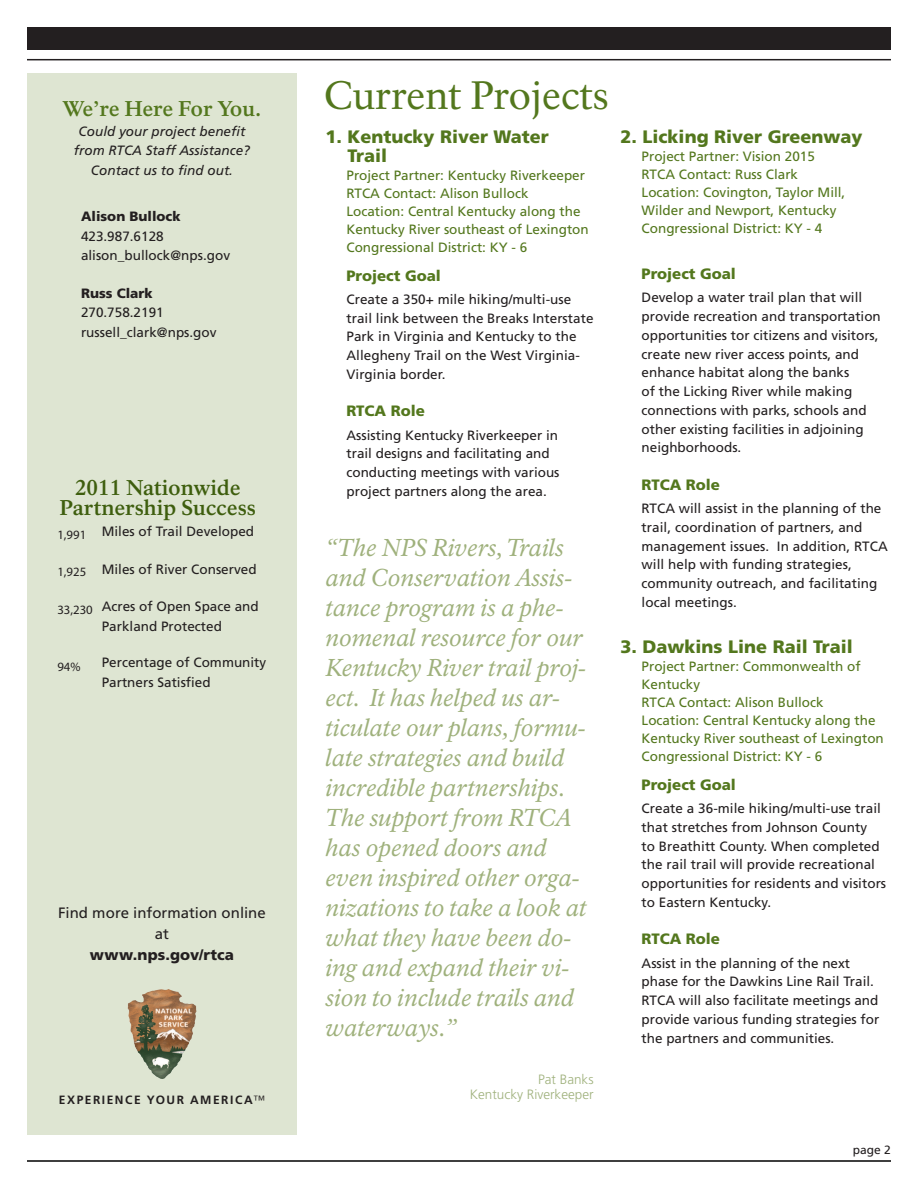
<style>
.page{position:relative;width:918px;height:1188px;background:#fff}
.page>*{position:absolute;margin:0;border:0;box-sizing:border-box;transform-origin:0 0}
._01_RecentSuccess_H1{font:39px "NPS Rawlinson OT";color:#53771d}
._13_Quote{font:italic 24px/30px "NPS Rawlinson OT";color:#9fb17c}
._16_We_re_Here_For_Y{font:700 21px/19.5px "NPS Rawlinson OT";color:#3e5e0e;text-align:center}
._16_We_re_Here_For_Y-2{font:700 21px "NPS Rawlinson OT";letter-spacing:-.015em;color:#53771d}
._04_CurrentProject_H{font:900 18px/19.5px "Frutiger LT Std";color:#53771d}
._06_CurrentProject_H{font:900 15px "Frutiger LT Std";color:#53771d}
.t1{font:15px/21px "Frutiger LT Std";color:#231f20;text-align:center}
._07_CurrentProject_T{font:13.5px/18.8px "Frutiger LT Std";color:#231f20}
._05_CurrentProject_p{font:13.5px/18px "Frutiger LT Std";color:#53771d}
._10_Contact_Info{font:13.5px/19.5px "Frutiger LT Std";color:#231f20}
._16_We_re_Here_For_Y-3{font:italic 13.5px/19.5px "Frutiger LT Std";color:#231f20;text-align:center}
._14_Quote___attribut{font:300 13.5px/15px "Frutiger LT Std";color:#9fb17c;text-align:right}
._11_Contact_Name{font:900 13.5px "Frutiger LT Std";color:#231f20}
._11_Contact_Name-2{font:12.75px "Myriad Pro";color:#231f20}
.t2{font:700 12px "Frutiger LT Std";letter-spacing:.13em;color:#231f20}
._15_Continued{font:12px "Frutiger LT Std";color:#231f20}
.s1{font-weight:900}
.s2{font-weight:300}
</style>
<div class="page">
<div style="left:27px;top:73px;width:270px;height:1062px;background:#dee5d2"></div>
<img style="left:128px;top:989px;width:46px;height:90px">
<div style="left:27px;top:27px;width:864px;height:23px;background:#231f20"></div>
<hr style="left:27px;top:59px;width:864px;height:1px;background:#231f20">
<hr style="left:27px;top:1160px;width:864px;height:2px;background:#000">
<p class="_16_We_re_Here_For_Y-2" style="left:62px;top:96px;width:201px">We’re Here For You.</p>
<p class="_16_We_re_Here_For_Y-3" style="left:74px;top:121px;width:178px">Could your project benefit from RTCA Staff Assistance?<br>Contact us to find out.</p>
<p class="_11_Contact_Name" style="left:81px;top:208px;width:101px">Alison Bullock</p>
<p class="_10_Contact_Info" style="left:81px;top:226px;width:84px">423.987.6128</p>
<p class="_10_Contact_Info" style="left:81px;top:246px;width:151px">alison_bullock@nps.gov</p>
<p class="_11_Contact_Name" style="left:81px;top:285px;width:73px">Russ Clark</p>
<p class="_10_Contact_Info" style="left:81px;top:303px;width:84px">270.758.2191</p>
<p class="_10_Contact_Info" style="left:81px;top:322px;width:137px">russell_clark@nps.gov</p>
<p class="_16_We_re_Here_For_Y" style="left:60px;top:478px;width:198px">2011 Nationwide<br>Partnership Success</p>
<p class="_11_Contact_Name-2" style="left:57px;top:527px;width:30px">1,991</p>
<p class="_11_Contact_Name-2" style="left:57px;top:564px;width:30px">1,925</p>
<p class="_11_Contact_Name-2" style="left:57px;top:602px;width:37px">33,230</p>
<p class="_11_Contact_Name-2" style="left:57px;top:659px;width:25px">94%</p>
<p class="_10_Contact_Info" style="left:102px;top:522px;width:154px">Miles of Trail Developed</p>
<p class="_10_Contact_Info" style="left:102px;top:559px;width:156px">Miles of River Conserved</p>
<p class="_10_Contact_Info" style="left:102px;top:597px;width:159px">Acres of Open Space and<br>Parkland Protected</p>
<p class="_10_Contact_Info" style="left:102px;top:653px;width:166px">Percentage of Community<br>Partners Satisfied</p>
<p class="t1" style="left:58px;top:902px;width:209px">Find more information online at<br><span class="s1">www.nps.gov/rtca</span></p>
<p class="t2" style="left:59px;top:1093px;width:208px">EXPERIENCE YOUR AMERICA<span class="s2">™</span></p>
<p class="_01_RecentSuccess_H1" style="left:324px;top:72px;width:286px">Current Projects</p>
<p class="_04_CurrentProject_H" style="left:348px;top:127px;width:203px;text-indent:-22px">1. Kentucky River Water<br>Trail</p>
<p class="_05_CurrentProject_p" style="left:346px;top:167px;width:240px">Project Partner: Kentucky Riverkeeper</p>
<p class="_05_CurrentProject_p" style="left:346px;top:185px;width:184px">RTCA Contact: Alison Bullock</p>
<p class="_05_CurrentProject_p" style="left:346px;top:203px;width:244px">Location: Central Kentucky along the<br>Kentucky River southeast of Lexington</p>
<p class="_05_CurrentProject_p" style="left:346px;top:239px;width:182px">Congressional District: KY - 6</p>
<p class="_06_CurrentProject_H" style="left:346px;top:266px;width:96px">Project Goal</p>
<p class="_07_CurrentProject_T" style="left:346px;top:290px;width:249px">Create a 350+ mile hiking/multi-use trail link between the Breaks Interstate Park in Virginia and Kentucky to the Allegheny Trail on the West Virginia-Virginia border.</p>
<p class="_06_CurrentProject_H" style="left:346px;top:402px;width:80px">RTCA Role</p>
<p class="_07_CurrentProject_T" style="left:346px;top:426px;width:215px">Assisting Kentucky Riverkeeper in trail designs and facilitating and conducting meetings with various project partners along the area.</p>
<p class="_13_Quote" style="left:326px;top:533px;width:263px">“The NPS Rivers, Trails and Conservation Assis&shy;tance program is a phe&shy;nomenal resource for our<br>Kentucky River trail proj&shy;ect. It has helped us ar&shy;ticulate our plans, formu&shy;late strategies and build incredible partnerships.<br>The support from RTCA has opened doors and even inspired other orga&shy;nizations to take a look at what they have been do&shy;ing and expand their vi&shy;sion to include trails and waterways.”</p>
<p class="_14_Quote___attribut" style="left:470px;top:1072px;width:125px">Pat Banks<br>Kentucky Riverkeeper</p>
<p class="_04_CurrentProject_H" style="left:621px;top:127px;width:243px">2. Licking River Greenway</p>
<p class="_05_CurrentProject_p" style="left:642px;top:147px;width:175px">Project Partner: Vision 2015</p>
<p class="_05_CurrentProject_p" style="left:642px;top:165px;width:158px">RTCA Contact: Russ Clark</p>
<p class="_05_CurrentProject_p" style="left:642px;top:183px;width:205px">Location: Covington, Taylor Mill,<br>Wilder and Newport, Kentucky</p>
<p class="_05_CurrentProject_p" style="left:642px;top:219px;width:182px">Congressional District: KY - 4</p>
<p class="_06_CurrentProject_H" style="left:642px;top:265px;width:96px">Project Goal</p>
<p class="_07_CurrentProject_T" style="left:642px;top:288px;width:241px">Develop a water trail plan that will provide recreation and transportation opportunities tor citizens and visitors, create new river access points, and enhance habitat along the banks<br>of the Licking River while making connections with parks, schools and other existing facilities in adjoining neighborhoods.</p>
<p class="_06_CurrentProject_H" style="left:642px;top:476px;width:80px">RTCA Role</p>
<p class="_07_CurrentProject_T" style="left:642px;top:499px;width:248px">RTCA will assist in the planning of the trail, coordination of partners, and management issues. In addition, RTCA will help with funding strategies, community outreach, and facilitating local meetings.</p>
<p class="_04_CurrentProject_H" style="left:621px;top:637px;width:234px">3. Dawkins Line Rail Trail</p>
<p class="_05_CurrentProject_p" style="left:642px;top:658px;width:221px">Project Partner: Commonwealth of<br>Kentucky</p>
<p class="_05_CurrentProject_p" style="left:642px;top:694px;width:184px">RTCA Contact: Alison Bullock</p>
<p class="_05_CurrentProject_p" style="left:642px;top:712px;width:244px">Location: Central Kentucky along the<br>Kentucky River southeast of Lexington</p>
<p class="_05_CurrentProject_p" style="left:642px;top:748px;width:182px">Congressional District: KY - 6</p>
<p class="_06_CurrentProject_H" style="left:642px;top:776px;width:96px">Project Goal</p>
<p class="_07_CurrentProject_T" style="left:642px;top:799px;width:246px">Create a 36-mile hiking/multi-use trail that stretches from Johnson County<br>to Breathitt County. When completed the rail trail will provide recreational opportunities for residents and visitors to Eastern Kentucky.</p>
<p class="_06_CurrentProject_H" style="left:642px;top:930px;width:80px">RTCA Role</p>
<p class="_07_CurrentProject_T" style="left:642px;top:954px;width:239px">Assist in the planning of the next phase for the Dawkins Line Rail Trail.<br>RTCA will also facilitate meetings and provide various funding strategies for the partners and communities.</p>
<p class="_15_Continued" style="left:853px;top:1143px;width:40px">page 2</p>
</div>
